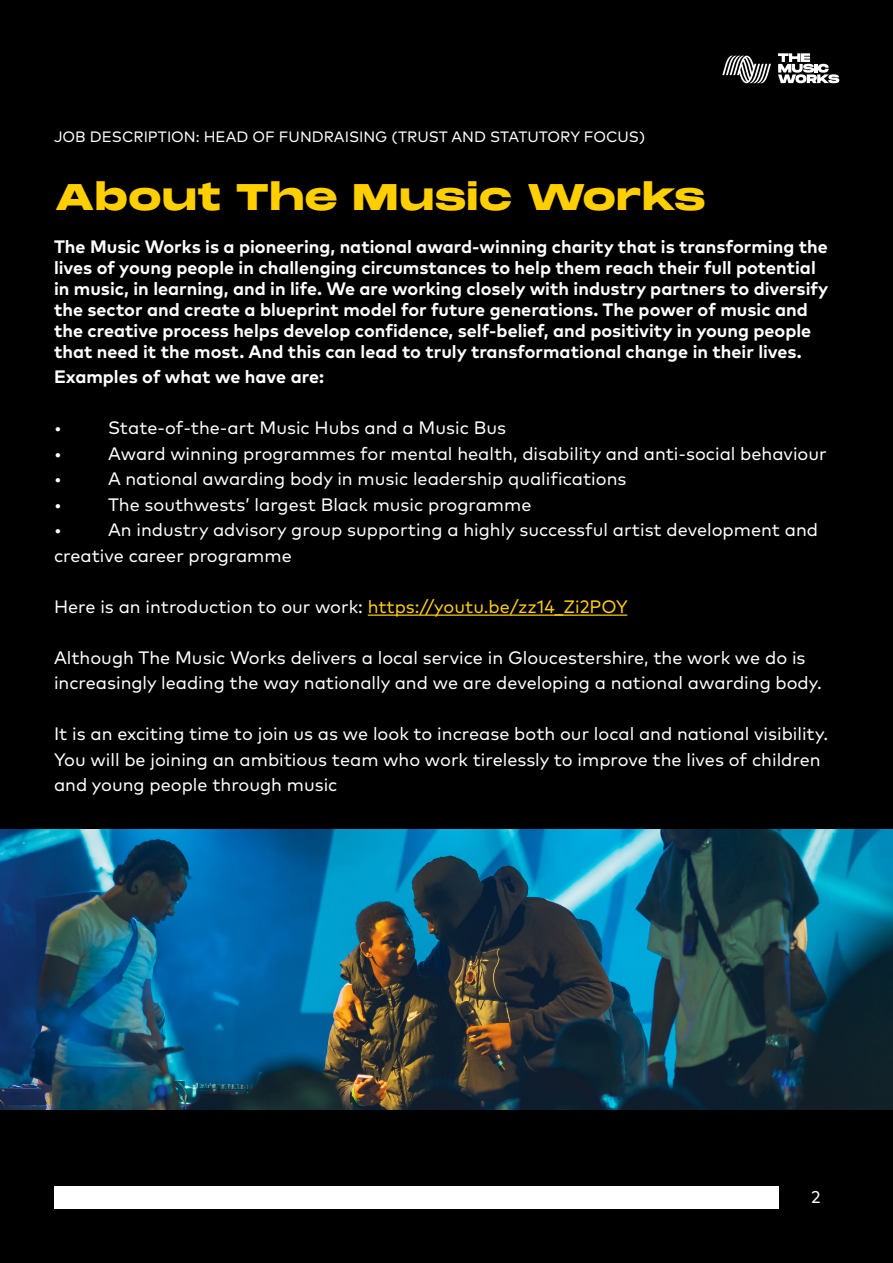
<style>
.page{position:relative;width:893px;height:1263px;background:#000}
.page>*{position:absolute;margin:0;border:0;box-sizing:border-box;transform-origin:0 0}
.t1{font:900 36px "Monument Extended";letter-spacing:-.01em;color:#ffcf00}
.t2{font:18px/25.5px "Mark Pro";color:#fff}
.t3{font:700 18px/21px "Mark Pro";color:#fff}
.t4{font:17.1px "Mark Pro";color:#fff}
.t5{font:15px "Mark Pro";color:#fff}
.s1{color:#ffcf00}
</style>
<div class="page">
<div style="left:54px;top:1186px;width:724px;height:22px;background:#fff"></div>
<svg style="left:778px;top:53px;width:61px;height:30px"></svg>
<svg style="left:722px;top:56px;width:49px;height:27px"></svg>
<hr style="left:368px;top:614px;width:259px;height:2px;background:#ffcf00">
<img style="left:0;top:830px;width:893px;height:280px">
<p class="t5" style="left:54px;top:126px;width:593px">JOB DESCRIPTION: HEAD OF FUNDRAISING (TRUST AND STATUTORY FOCUS)</p>
<h1 class="t1" style="left:54px;top:172px;width:653px">About The Music Works</h1>
<p class="t3" style="left:54px;top:234px;width:776px">The Music Works is a pioneering, national award-winning charity that is transforming the lives of young people in challenging circumstances to help them reach their full potential in music, in learning, and in life. We are working closely with industry partners to diversify the sector and create a blueprint model for future generations. The power of music and the creative process helps develop confidence, self-belief, and positivity in young people that need it the most. And this can lead to truly transformational change in their lives.</p>
<p class="t3" style="left:54px;top:365px;width:272px">Examples of what we have are:</p>
<p class="t2" style="left:54px;top:414px;width:9px">•</p>
<p class="t2" style="left:108px;top:414px;width:400px">State-of-the-art Music Hubs and a Music Bus</p>
<p class="t2" style="left:54px;top:439px;width:9px">•</p>
<p class="t2" style="left:108px;top:439px;width:720px">Award winning programmes for mental health, disability and anti-social behaviour</p>
<p class="t2" style="left:54px;top:465px;width:9px">•</p>
<p class="t2" style="left:108px;top:465px;width:520px">A national awarding body in music leadership qualifications</p>
<p class="t2" style="left:54px;top:490px;width:9px">•</p>
<p class="t2" style="left:108px;top:490px;width:425px">The southwests’ largest Black music programme</p>
<p class="t2" style="left:54px;top:516px;width:9px">•</p>
<p class="t2" style="left:54px;top:516px;width:766px;text-indent:54px">An industry advisory group supporting a highly successful artist development and creative career programme</p>
<p class="t2" style="left:54px;top:592px;width:575px">Here is an introduction to our work: <span class="s1">https://youtu.be/zz14_Zi2POY</span></p>
<p class="t2" style="left:54px;top:643px;width:769px">Although The Music Works delivers a local service in Gloucestershire, the work we do is increasingly leading the way nationally and we are developing a national awarding body.</p>
<p class="t2" style="left:54px;top:720px;width:775px">It is an exciting time to join us as we look to increase both our local and national visibility.<br>You will be joining an ambitious team who work tirelessly to improve the lives of children and young people through music</p>
<p class="t4" style="left:811px;top:1184px;width:11px">2</p>
</div>
